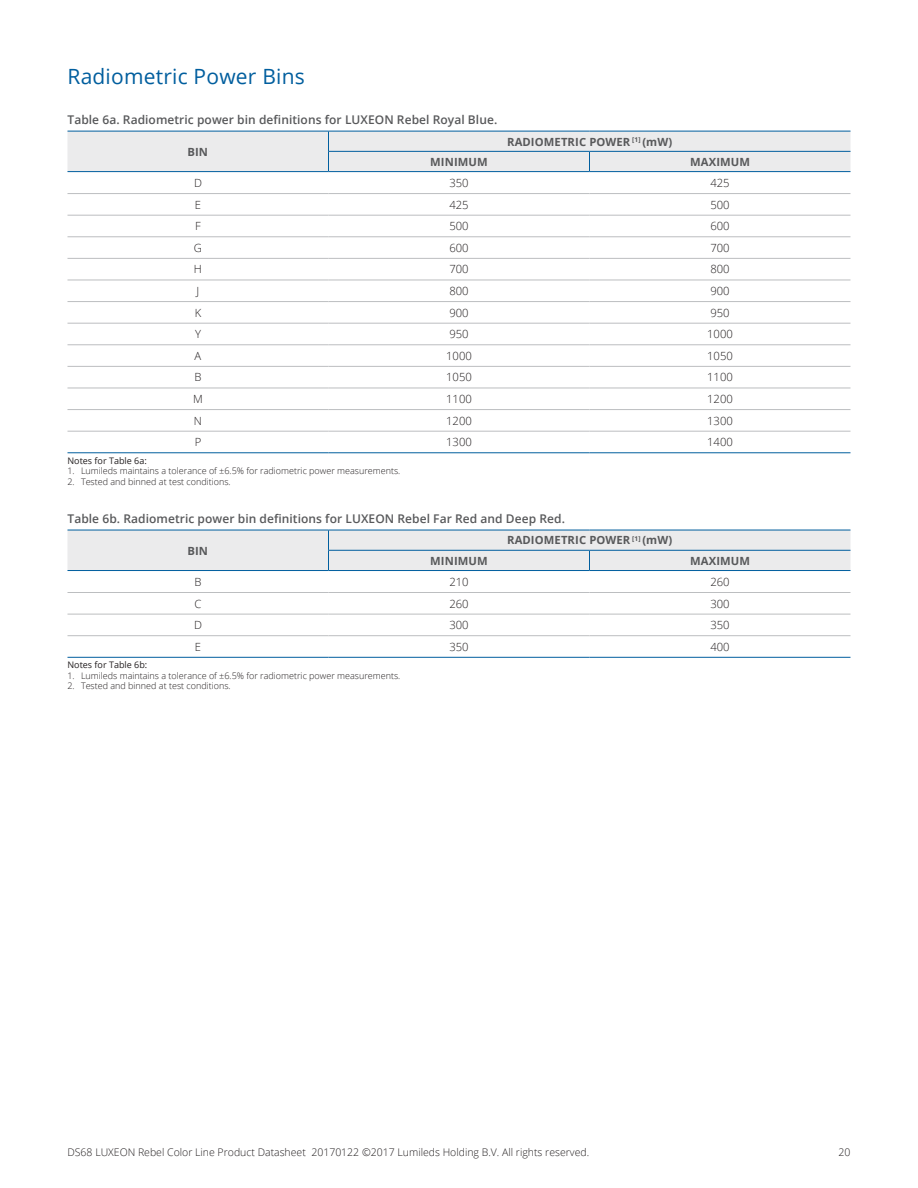
<style>
.page{position:relative;width:918px;height:1188px;background:#fff}
.page>*{position:absolute;margin:0;border:0;box-sizing:border-box;transform-origin:0 0}
.t1{font:21px "Open Sans";letter-spacing:.01em;color:#005e9e}
.t2{font:600 12px "Open Sans";letter-spacing:.005em;color:#58595b}
.t3{font:300 11.25px "Open Sans";color:#231f20}
.t4{font:700 11.25px "Open Sans";letter-spacing:.01em;color:#58595b}
.t5{font:300 10.5px "Open Sans";color:#231f20}
.t6{font:300 9px "Open Sans";color:#231f20}
.t7{font:9px "Open Sans";color:#231f20}
</style>
<div class="page">
<hr style="left:68px;top:193px;width:260px;height:1px;background:#bcbec0">
<hr style="left:68px;top:215px;width:260px;height:1px;background:#bcbec0">
<hr style="left:68px;top:236px;width:260px;height:1px;background:#bcbec0">
<hr style="left:68px;top:258px;width:260px;height:1px;background:#bcbec0">
<hr style="left:68px;top:280px;width:260px;height:1px;background:#bcbec0">
<hr style="left:68px;top:301px;width:260px;height:1px;background:#bcbec0">
<hr style="left:68px;top:323px;width:260px;height:1px;background:#bcbec0">
<hr style="left:68px;top:344px;width:260px;height:1px;background:#bcbec0">
<hr style="left:68px;top:366px;width:260px;height:1px;background:#bcbec0">
<hr style="left:328px;top:193px;width:262px;height:1px;background:#bcbec0">
<hr style="left:328px;top:215px;width:262px;height:1px;background:#bcbec0">
<hr style="left:328px;top:236px;width:262px;height:1px;background:#bcbec0">
<hr style="left:328px;top:258px;width:262px;height:1px;background:#bcbec0">
<hr style="left:328px;top:280px;width:262px;height:1px;background:#bcbec0">
<hr style="left:328px;top:301px;width:262px;height:1px;background:#bcbec0">
<hr style="left:328px;top:323px;width:262px;height:1px;background:#bcbec0">
<hr style="left:328px;top:344px;width:262px;height:1px;background:#bcbec0">
<hr style="left:328px;top:366px;width:262px;height:1px;background:#bcbec0">
<hr style="left:590px;top:193px;width:260px;height:1px;background:#bcbec0">
<hr style="left:590px;top:215px;width:260px;height:1px;background:#bcbec0">
<hr style="left:590px;top:236px;width:260px;height:1px;background:#bcbec0">
<hr style="left:590px;top:258px;width:260px;height:1px;background:#bcbec0">
<hr style="left:590px;top:280px;width:260px;height:1px;background:#bcbec0">
<hr style="left:590px;top:301px;width:260px;height:1px;background:#bcbec0">
<hr style="left:590px;top:323px;width:260px;height:1px;background:#bcbec0">
<hr style="left:590px;top:344px;width:260px;height:1px;background:#bcbec0">
<hr style="left:590px;top:366px;width:260px;height:1px;background:#bcbec0">
<hr style="left:68px;top:388px;width:260px;height:1px;background:#bcbec0">
<hr style="left:328px;top:388px;width:262px;height:1px;background:#bcbec0">
<hr style="left:590px;top:388px;width:260px;height:1px;background:#bcbec0">
<div style="left:68px;top:132px;width:782px;height:40px;background:#ebebec"></div>
<hr style="left:68px;top:431px;width:260px;height:1px;background:#bcbec0">
<hr style="left:328px;top:431px;width:262px;height:1px;background:#bcbec0">
<hr style="left:590px;top:431px;width:260px;height:1px;background:#bcbec0">
<hr style="left:68px;top:409px;width:260px;height:1px;background:#bcbec0">
<hr style="left:328px;top:409px;width:262px;height:1px;background:#bcbec0">
<hr style="left:590px;top:409px;width:260px;height:1px;background:#bcbec0">
<hr style="left:68px;top:452px;width:260px;height:1px;background:#005e9e">
<hr style="left:328px;top:452px;width:262px;height:1px;background:#005e9e">
<hr style="left:590px;top:452px;width:260px;height:1px;background:#005e9e">
<hr style="left:68px;top:131px;width:260px;height:1px;background:#005e9e">
<hr style="left:328px;top:131px;width:262px;height:1px;background:#005e9e">
<hr style="left:590px;top:131px;width:260px;height:1px;background:#005e9e">
<hr style="left:328px;top:171px;width:262px;height:1px;background:#005e9e">
<hr style="left:590px;top:171px;width:260px;height:1px;background:#005e9e">
<hr style="left:68px;top:592px;width:260px;height:1px;background:#bcbec0">
<hr style="left:68px;top:614px;width:260px;height:1px;background:#bcbec0">
<hr style="left:328px;top:592px;width:262px;height:1px;background:#bcbec0">
<hr style="left:328px;top:614px;width:262px;height:1px;background:#bcbec0">
<hr style="left:590px;top:592px;width:260px;height:1px;background:#bcbec0">
<hr style="left:590px;top:614px;width:260px;height:1px;background:#bcbec0">
<div style="left:68px;top:531px;width:782px;height:40px;background:#ebebec"></div>
<hr style="left:68px;top:635px;width:260px;height:1px;background:#bcbec0">
<hr style="left:328px;top:635px;width:262px;height:1px;background:#bcbec0">
<hr style="left:590px;top:635px;width:260px;height:1px;background:#bcbec0">
<hr style="left:68px;top:657px;width:260px;height:1px;background:#005e9e">
<hr style="left:328px;top:657px;width:262px;height:1px;background:#005e9e">
<hr style="left:590px;top:657px;width:260px;height:1px;background:#005e9e">
<hr style="left:68px;top:530px;width:260px;height:1px;background:#005e9e">
<hr style="left:328px;top:530px;width:262px;height:1px;background:#005e9e">
<hr style="left:590px;top:530px;width:260px;height:1px;background:#005e9e">
<hr style="left:328px;top:570px;width:262px;height:1px;background:#005e9e">
<hr style="left:590px;top:570px;width:260px;height:1px;background:#005e9e">
<h1 class="t1" style="left:68px;top:62px;width:239px">Radiometric Power Bins</h1>
<h2 class="t2" style="left:68px;top:111px;width:431px">Table 6a. Radiometric power bin definitions for LUXEON Rebel Royal Blue.</h2>
<p class="t4" style="left:187px;top:144px;width:22px">BIN</p>
<p class="t4" style="left:507px;top:134px;width:68px">RADIOMETRIC</p>
<p class="t4" style="left:589px;top:134px;width:26px">POWER</p>
<p class="t4" style="left:632px;top:134px;width:41px"><sup>[1]</sup> (MW)</p>
<p class="t4" style="left:430px;top:154px;width:59px">MINIMUM</p>
<p class="t4" style="left:690px;top:154px;width:61px">MAXIMUM</p>
<p class="t3" style="left:194px;top:175px;width:9px">D</p>
<p class="t3" style="left:449px;top:175px;width:21px">350</p>
<p class="t3" style="left:710px;top:175px;width:21px">425</p>
<p class="t3" style="left:195px;top:197px;width:8px">E</p>
<p class="t3" style="left:449px;top:197px;width:21px">425</p>
<p class="t3" style="left:710px;top:197px;width:21px">500</p>
<p class="t3" style="left:195px;top:218px;width:7px">F</p>
<p class="t3" style="left:449px;top:218px;width:21px">500</p>
<p class="t3" style="left:710px;top:218px;width:21px">600</p>
<p class="t3" style="left:194px;top:240px;width:10px">G</p>
<p class="t3" style="left:449px;top:240px;width:21px">600</p>
<p class="t3" style="left:710px;top:240px;width:21px">700</p>
<p class="t3" style="left:194px;top:262px;width:10px">H</p>
<p class="t3" style="left:449px;top:262px;width:21px">700</p>
<p class="t3" style="left:710px;top:262px;width:21px">800</p>
<p class="t3" style="left:197px;top:283px;width:4px">J</p>
<p class="t3" style="left:449px;top:283px;width:21px">800</p>
<p class="t3" style="left:710px;top:283px;width:21px">900</p>
<p class="t3" style="left:195px;top:305px;width:8px">K</p>
<p class="t3" style="left:449px;top:305px;width:21px">900</p>
<p class="t3" style="left:710px;top:305px;width:21px">950</p>
<p class="t3" style="left:195px;top:326px;width:7px">Y</p>
<p class="t3" style="left:449px;top:326px;width:21px">950</p>
<p class="t3" style="left:707px;top:326px;width:27px">1000</p>
<p class="t3" style="left:195px;top:348px;width:8px">A</p>
<p class="t3" style="left:446px;top:348px;width:27px">1000</p>
<p class="t3" style="left:707px;top:348px;width:27px">1050</p>
<p class="t3" style="left:194px;top:370px;width:9px">B</p>
<p class="t3" style="left:446px;top:370px;width:27px">1050</p>
<p class="t3" style="left:707px;top:370px;width:27px">1100</p>
<p class="t3" style="left:193px;top:391px;width:11px">M</p>
<p class="t3" style="left:446px;top:391px;width:27px">1100</p>
<p class="t3" style="left:707px;top:391px;width:27px">1200</p>
<p class="t3" style="left:194px;top:413px;width:10px">N</p>
<p class="t3" style="left:446px;top:413px;width:27px">1200</p>
<p class="t3" style="left:707px;top:413px;width:27px">1300</p>
<p class="t3" style="left:195px;top:434px;width:8px">P</p>
<p class="t3" style="left:446px;top:434px;width:27px">1300</p>
<p class="t3" style="left:707px;top:434px;width:27px">1400</p>
<p class="t7" style="left:68px;top:454px;width:81px">Notes for Table 6a:</p>
<p class="t6" style="left:68px;top:465px;width:334px">1. Lumileds maintains a tolerance of ±6.5% for radiometric power measurements.</p>
<p class="t6" style="left:68px;top:475px;width:165px">2. Tested and binned at test conditions.</p>
<h2 class="t2" style="left:68px;top:510px;width:499px">Table 6b. Radiometric power bin definitions for LUXEON Rebel Far Red and Deep Red.</h2>
<p class="t4" style="left:187px;top:543px;width:22px">BIN</p>
<p class="t4" style="left:507px;top:532px;width:68px">RADIOMETRIC</p>
<p class="t4" style="left:589px;top:532px;width:26px">POWER</p>
<p class="t4" style="left:632px;top:532px;width:41px"><sup>[1]</sup> (MW)</p>
<p class="t4" style="left:430px;top:553px;width:59px">MINIMUM</p>
<p class="t4" style="left:690px;top:553px;width:61px">MAXIMUM</p>
<p class="t3" style="left:194px;top:574px;width:9px">B</p>
<p class="t3" style="left:449px;top:574px;width:21px">210</p>
<p class="t3" style="left:710px;top:574px;width:21px">260</p>
<p class="t3" style="left:195px;top:596px;width:8px">C</p>
<p class="t3" style="left:449px;top:596px;width:21px">260</p>
<p class="t3" style="left:710px;top:596px;width:21px">300</p>
<p class="t3" style="left:194px;top:617px;width:9px">D</p>
<p class="t3" style="left:449px;top:617px;width:21px">300</p>
<p class="t3" style="left:710px;top:617px;width:21px">350</p>
<p class="t3" style="left:195px;top:639px;width:8px">E</p>
<p class="t3" style="left:449px;top:639px;width:21px">350</p>
<p class="t3" style="left:710px;top:639px;width:21px">400</p>
<p class="t7" style="left:68px;top:659px;width:81px">Notes for Table 6b:</p>
<p class="t6" style="left:68px;top:669px;width:334px">1. Lumileds maintains a tolerance of ±6.5% for radiometric power measurements.</p>
<p class="t6" style="left:68px;top:680px;width:165px">2. Tested and binned at test conditions.</p>
<p class="t5" style="left:68px;top:1145px;width:523px">DS68 LUXEON Rebel Color Line Product Datasheet 20170122 ©2017 Lumileds Holding B.V. All rights reserved.</p>
<p class="t5" style="left:839px;top:1145px;width:13px">20</p>
</div>
